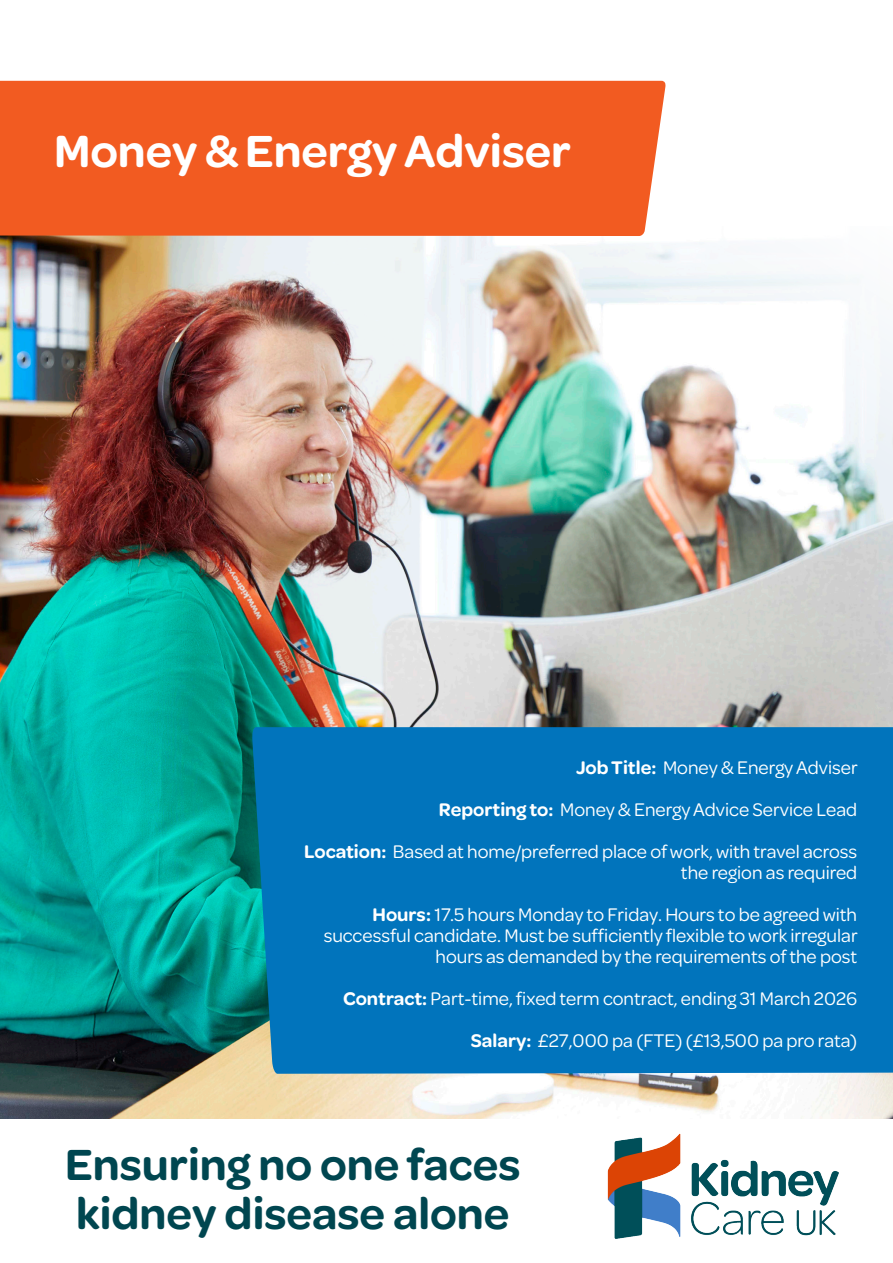
<style>
.page{position:relative;width:893px;height:1263px;background:#fff}
.page>*{position:absolute;margin:0;border:0;box-sizing:border-box;transform-origin:0 0}
.t1{font:600 48px "Omnes";color:#fff}
.t2{font:600 46.5px/49.5px "Omnes";color:#004650}
.t3{font:19.5px/21px "Omnes";color:#fff;text-align:right}
.s1{font-weight:600}
</style>
<div class="page">
<img style="left:0;top:236px;width:893px;height:882px">
<div style="left:0;top:81px;width:666px;height:155px;background:#f25b21"></div>
<img style="left:608px;top:1133px;width:231px;height:106px">
<div style="left:252px;top:727px;width:641px;height:347px;background:#0174bc"></div>
<p class="t1" style="left:54px;top:117px;width:519px">Money &amp; Energy Adviser</p>
<p class="t3" style="left:576px;top:756px;width:283px"><span class="s1">Job Title:</span> Money &amp; Energy Adviser</p>
<p class="t3" style="left:439px;top:798px;width:420px"><span class="s1">Reporting to:</span> Money &amp; Energy Advice Service Lead</p>
<p class="t3" style="left:304px;top:840px;width:555px"><span class="s1">Location:</span> Based at home/preferred place of work, with travel across the region as required</p>
<p class="t3" style="left:324px;top:903px;width:535px"><span class="s1">Hours:</span> 17.5 hours Monday to Friday. Hours to be agreed with successful candidate. Must be sufficiently flexible to work irregular hours as demanded by the requirements of the post</p>
<p class="t3" style="left:343px;top:987px;width:516px"><span class="s1">Contract:</span> Part-time, fixed term contract, ending 31 March 2026</p>
<p class="t3" style="left:471px;top:1029px;width:388px"><span class="s1">Salary:</span> £27,000 pa (FTE) (£13,500 pa pro rata)</p>
<p class="t2" style="left:65px;top:1136px;width:457px">Ensuring no one faces kidney disease alone</p>
</div>
